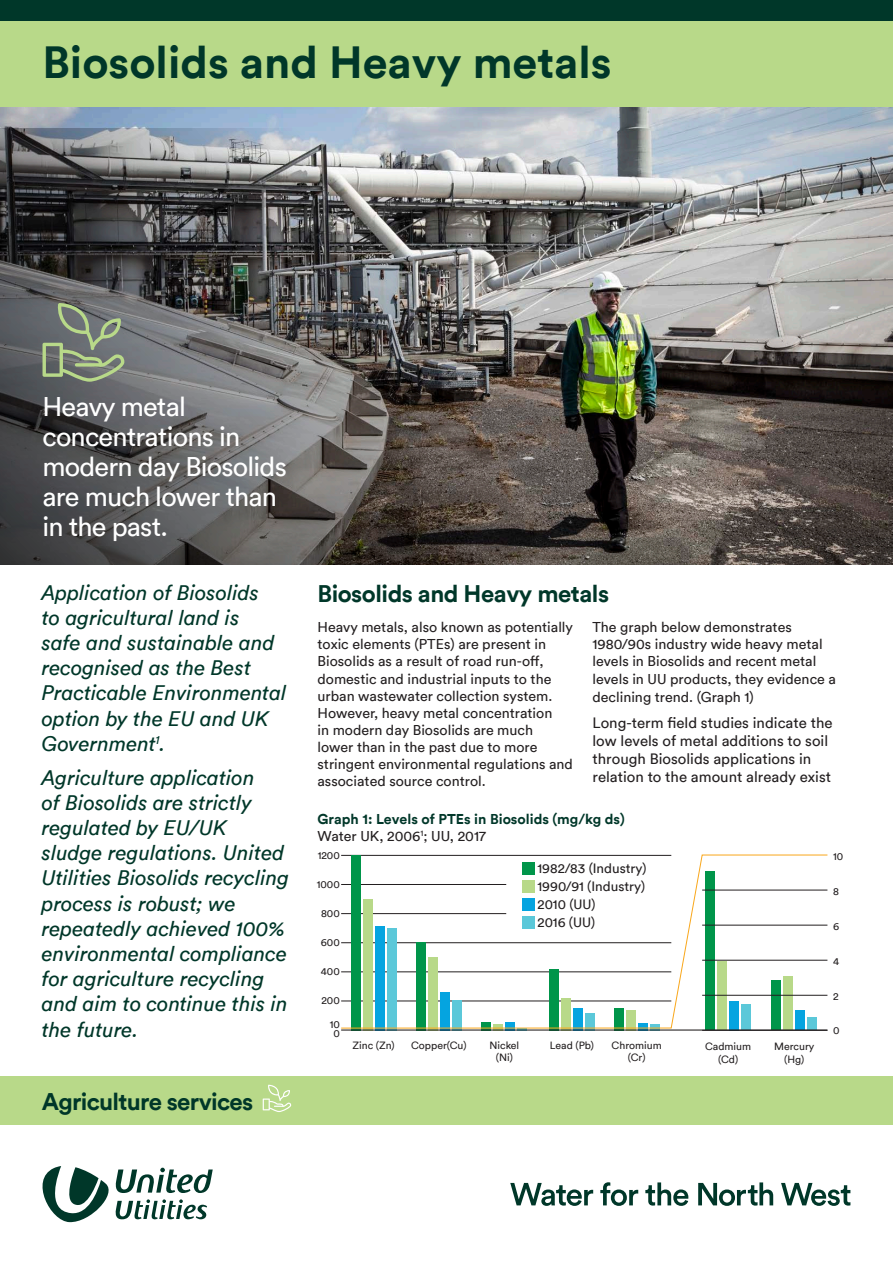
<style>
.page{position:relative;width:893px;height:1263px;background:#fff}
.page>*{position:absolute;margin:0;border:0;box-sizing:border-box;transform-origin:0 0}
.t1{font:700 45px "Circular TT";color:#003729}
.t2{font:27px "Circular TT";letter-spacing:-.03em;color:#fff}
.t3{font:700 24.15px "Circular TT";letter-spacing:-.03em;color:#003729}
.t4{font:700 24px "Circular TT";letter-spacing:-.02em;color:#003729}
.t5{font:italic 21px/25.2px "Circular TT";color:#003729}
.t6{font:15px/18px "Circular TT";color:#231f20}
.t7{font:14.25px/17.1px "Circular TT";color:#231f20}
.t8{font:700 14.25px "Circular TT";color:#003729}
.t9{font:13.5px "Circular TT";color:#231f20}
.t10{font:10.5px/12.6px "Circular TT";color:#231f20;text-align:center}
</style>
<div class="page">
<div style="left:0;top:0;width:893px;height:86px;background:#003729"></div>
<div style="left:0;top:21px;width:893px;height:90px;background:#b8d989"></div>
<div style="left:0;top:1076px;width:893px;height:49px;background:#b8d989"></div>
<svg style="left:263px;top:1085px;width:28px;height:27px"></svg>
<svg style="left:510px;top:1182px;width:340px;height:24px"></svg>
<svg style="left:43px;top:1166px;width:170px;height:56px"></svg>
<img style="left:0;top:107px;width:893px;height:457px">
<img style="left:0;top:128px;width:739px;height:436px">
<svg style="left:43px;top:303px;width:81px;height:79px;background:#7b8577"></svg>
<div style="left:482px;top:1022px;width:9px;height:8px;background:#8c9f2f"></div>
<div style="left:506px;top:1022px;width:9px;height:8px;background:#8da571"></div>
<div style="left:494px;top:1024px;width:9px;height:6px;background:#dcbc4b"></div>
<div style="left:351px;top:855px;width:9px;height:175px;background:#939f2e"></div>
<div style="left:387px;top:928px;width:9px;height:102px;background:#b7b469"></div>
<div style="left:375px;top:926px;width:9px;height:104px;background:#94a56c"></div>
<div style="left:363px;top:898px;width:9px;height:132px;background:#debb48"></div>
<div style="left:416px;top:942px;width:10px;height:88px;background:#8f9f2e"></div>
<div style="left:452px;top:1000px;width:10px;height:30px;background:#b4b56c"></div>
<div style="left:440px;top:991px;width:10px;height:39px;background:#90a56f"></div>
<div style="left:428px;top:957px;width:10px;height:73px;background:#ddbc49"></div>
<div style="left:549px;top:969px;width:10px;height:61px;background:#889e30"></div>
<div style="left:585px;top:1013px;width:10px;height:17px;background:#b1b671"></div>
<div style="left:573px;top:1008px;width:10px;height:22px;background:#8aa574"></div>
<div style="left:561px;top:998px;width:10px;height:32px;background:#dbbd4c"></div>
<div style="left:614px;top:1008px;width:9px;height:22px;background:#859e30"></div>
<div style="left:650px;top:1024px;width:9px;height:6px;background:#aeb674"></div>
<div style="left:638px;top:1023px;width:9px;height:7px;background:#87a576"></div>
<div style="left:626px;top:1010px;width:9px;height:20px;background:#dabe4d"></div>
<div style="left:705px;top:871px;width:10px;height:159px;background:#00954a"></div>
<div style="left:742px;top:1004px;width:9px;height:26px;background:#5bc8d9"></div>
<div style="left:729px;top:1001px;width:10px;height:29px;background:#05a4e0"></div>
<div style="left:717px;top:961px;width:10px;height:69px;background:#b8d989"></div>
<div style="left:771px;top:980px;width:10px;height:50px;background:#00954a"></div>
<div style="left:808px;top:1017px;width:9px;height:13px;background:#5bc8d9"></div>
<div style="left:796px;top:1011px;width:9px;height:19px;background:#05a4e0"></div>
<div style="left:783px;top:976px;width:10px;height:54px;background:#b8d989"></div>
<hr style="left:702px;top:1030px;width:125px;height:1px;background:#231f20">
<svg style="left:341px;top:854px;width:487px;height:174px"></svg>
<hr style="left:341px;top:1029px;width:486px;height:1px;background:#231f20">
<p class="t1" style="left:43px;top:33px;width:571px">Biosolids and Heavy metals</p>
<p class="t2" style="left:43px;top:390px;width:145px">Heavy metal</p>
<p class="t2" style="left:43px;top:420px;width:199px">concentrations in</p>
<p class="t2" style="left:43px;top:450px;width:246px">modern day Biosolids</p>
<p class="t2" style="left:43px;top:480px;width:236px">are much lower than</p>
<p class="t2" style="left:43px;top:510px;width:127px">in the past.</p>
<p class="t5" style="left:42px;top:579px;width:246px">Application of Biosolids<br>to agricultural land is<br>safe and sustainable and recognised as the Best<br>Practicable Environmental option by the EU and UK<br>Government<sup>1</sup>.</p>
<p class="t5" style="left:42px;top:764px;width:249px">Agriculture application<br>of Biosolids are strictly regulated by EU/UK sludge regulations. United<br>Utilities Biosolids recycling process is robust; we repeatedly achieved 100% environmental compliance for agriculture recycling and aim to continue this in the future.</p>
<h3 class="t3" style="left:42px;top:1086px;width:213px">Agriculture services</h3>
<p class="t4" style="left:317px;top:578px;width:293px">Biosolids and Heavy metals</p>
<p class="t7" style="left:317px;top:618px;width:257px">Heavy metals, also known as potentially toxic elements (PTEs) are present in Biosolids as a result of road run-off, domestic and industrial inputs to the urban wastewater collection system.<br>However, heavy metal concentration<br>in modern day Biosolids are much<br>lower than in the past due to more stringent environmental regulations and associated source control.</p>
<p class="t7" style="left:592px;top:618px;width:245px">The graph below demonstrates 1980/90s industry wide heavy metal levels in Biosolids and recent metal levels in UU products, they evidence a declining trend. (Graph 1)</p>
<p class="t6" style="left:592px;top:714px;width:242px">Long-term field studies indicate the low levels of metal additions to soil through Biosolids applications in relation to the amount already exist</p>
<p class="t8" style="left:317px;top:809px;width:309px">Graph 1: Levels of PTEs in Biosolids (mg/kg ds)</p>
<p class="t7" style="left:317px;top:827px;width:170px">Water UK, 2006<sup>1</sup>; UU, 2017</p>
<p class="t10" style="left:318px;top:848px;width:24px">1200</p>
<p class="t10" style="left:317px;top:877px;width:25px">1000</p>
<p class="t10" style="left:321px;top:907px;width:20px">800</p>
<p class="t10" style="left:321px;top:936px;width:20px">600</p>
<p class="t10" style="left:321px;top:965px;width:20px">400</p>
<p class="t10" style="left:321px;top:994px;width:20px">200</p>
<p class="t10" style="left:330px;top:1018px;width:12px">10</p>
<p class="t10" style="left:333px;top:1027px;width:8px">0</p>
<p class="t9" style="left:537px;top:860px;width:111px">1982/83 (Industry)</p>
<p class="t9" style="left:537px;top:878px;width:109px">1990/91 (Industry)</p>
<p class="t9" style="left:537px;top:896px;width:60px">2010 (UU)</p>
<p class="t9" style="left:537px;top:914px;width:59px">2016 (UU)</p>
<p class="t10" style="left:353px;top:1038px;width:44px">Zinc (Zn)</p>
<p class="t10" style="left:411px;top:1038px;width:57px">Copper(Cu)</p>
<p class="t10" style="left:489px;top:1038px;width:31px">Nickel (Ni)</p>
<p class="t10" style="left:550px;top:1038px;width:46px">Lead (Pb)</p>
<p class="t10" style="left:612px;top:1038px;width:52px">Chromium (Cr)</p>
<p class="t10" style="left:705px;top:1040px;width:47px">Cadmium (Cd)</p>
<p class="t10" style="left:774px;top:1040px;width:42px">Mercury (Hg)</p>
<p class="t10" style="left:833px;top:850px;width:12px">10</p>
<p class="t10" style="left:833px;top:884px;width:7px">8</p>
<p class="t10" style="left:833px;top:919px;width:8px">6</p>
<p class="t10" style="left:833px;top:955px;width:8px">4</p>
<p class="t10" style="left:833px;top:989px;width:7px">2</p>
<p class="t10" style="left:833px;top:1024px;width:8px">0</p>
</div>
